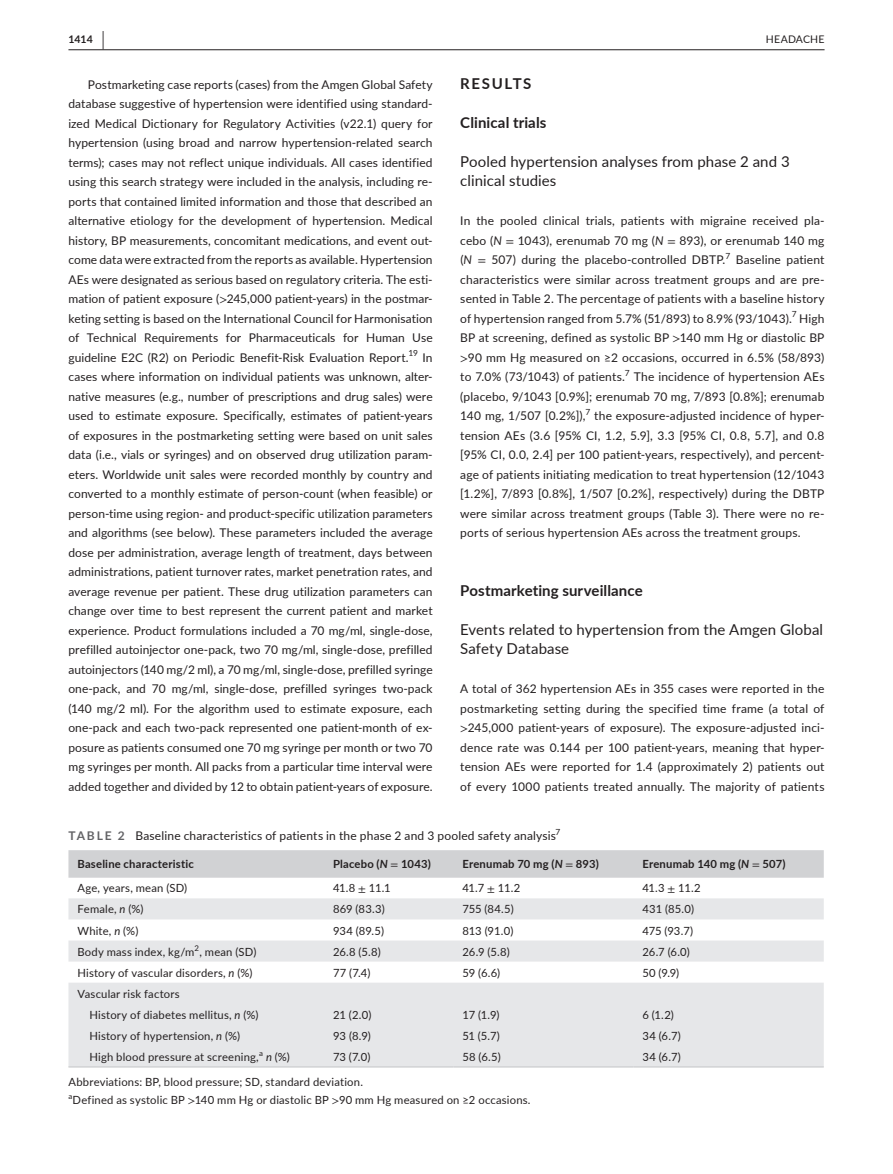
<style>
.page{position:relative;width:893px;height:1174px;background:#fff}
.page>*{position:absolute;margin:0;border:0;box-sizing:border-box;transform-origin:0 0}
.t1{font:15px/19.5px "Lato";letter-spacing:.005em;color:#231f20}
.t2{font:700 15px "Lato";letter-spacing:.005em;color:#231f20}
.t3{font:700 15px "Lato";letter-spacing:.105em;color:#231f20}
.t4{font:12px/19.5px "Lato";letter-spacing:.01em;color:#231f20;text-align:justify}
.t5{font:11.25px/21px "Lato";letter-spacing:.015em;color:#231f20}
.t6{font:700 11.25px "Lato";letter-spacing:.02em;color:#231f20}
.t7{font:10.5px "Lato";letter-spacing:.02em;color:#231f20}
.t8{font:700 10.5px "Lato";color:#231f20}
.t9{font:8.4px "Lato";color:#231f20}
.t10{font:7.8px "Lato";color:#231f20}
.s1{font-size:19.5px}
.s2{font-family:"STIX"}
.s3{font-style:italic}
.s4{font-weight:700;color:#636366}
.s5{font-family:"STIX";font-weight:400}
</style>
<div class="page">
<hr style="left:68px;top:49px;width:756px;height:1px;background:#231f20">
<div style="left:68px;top:850px;width:756px;height:27px;background:#d1d2d4"></div>
<svg style="left:68px;top:898px;width:756px;height:168px;fill:#e6e7e9"></svg>
<hr style="left:68px;top:1066px;width:256px;height:1px;background:#d1d2d4">
<hr style="left:324px;top:1066px;width:129px;height:1px;background:#d1d2d4">
<hr style="left:453px;top:1066px;width:180px;height:1px;background:#d1d2d4">
<hr style="left:633px;top:1066px;width:191px;height:1px;background:#d1d2d4">
<p class="t8" style="left:68px;top:31px;width:37px">1414 <span class="s1">|</span></p>
<p class="t7" style="left:766px;top:31px;width:60px">HEADACHE</p>
<p class="t4" style="left:68px;top:74px;width:366px;text-indent:20px">Postmarketing case reports (cases) from the Amgen Global Safety database suggestive of hypertension were identified using standard&shy;ized Medical Dictionary for Regulatory Activities (v22.1) query for hypertension (using broad and narrow hypertension-related search terms); cases may not reflect unique individuals. All cases identified using this search strategy were included in the analysis, including re&shy;ports that contained limited information and those that described an alternative etiology for the development of hypertension. Medical history, BP measurements, concomitant medications, and event out&shy;come data were extracted from the reports as available. Hypertension AEs were designated as serious based on regulatory criteria. The esti&shy;mation of patient exposure (<span class="s2">&gt;</span>245,000 patient-years) in the postmar&shy;keting setting is based on the International Council for Harmonisation of Technical Requirements for Pharmaceuticals for Human Use guideline E2C (R2) on Periodic Benefit-Risk Evaluation Report.</p>
<p class="t3" style="left:460px;top:72px;width:73px">RESULTS</p>
<p class="t2" style="left:460px;top:111px;width:88px">Clinical trials</p>
<p class="t1" style="left:460px;top:151px;width:331px">Pooled hypertension analyses from phase 2 and 3 clinical studies</p>
<p class="t4" style="left:460px;top:210px;width:366px">In the pooled clinical trials, patients with migraine received pla&shy;cebo (<span class="s3">N</span> <span class="s2">=</span> 1043), erenumab 70 mg (<span class="s3">N</span> <span class="s2">=</span> 893), or erenumab 140 mg (<span class="s3">N</span> <span class="s2">=</span> 507) during the placebo-controlled DBTP.</p>
<p class="t9" style="left:725px;top:250px;width:6px">7</p>
<p class="t4" style="left:460px;top:249px;width:366px;text-indent:275px">Baseline patient characteristics were similar across treatment groups and are pre&shy;sented in Table 2. The percentage of patients with a baseline history of hypertension ranged from 5.7% (51/893) to 8.9% (93/1043).</p>
<p class="t9" style="left:792px;top:308px;width:6px">7</p>
<p class="t4" style="left:460px;top:308px;width:366px;text-indent:339px">High BP at screening, defined as systolic BP <span class="s2">&gt;</span>140 mm Hg or diastolic BP <span class="s2">&gt;</span>90 mm Hg measured on ≥2 occasions, occurred in 6.5% (58/893) to 7.0% (73/1043) of patients.</p>
<p class="t9" style="left:408px;top:347px;width:11px">19</p>
<p class="t4" style="left:68px;top:347px;width:366px;text-indent:354px">In cases where information on individual patients was unknown, alter&shy;native measures (e.g., number of prescriptions and drug sales) were used to estimate exposure. Specifically, estimates of patient-years of exposures in the postmarketing setting were based on unit sales data (i.e., vials or syringes) and on observed drug utilization param&shy;eters. Worldwide unit sales were recorded monthly by country and converted to a monthly estimate of person-count (when feasible) or person-time using region- and product-specific utilization parameters and algorithms (see below). These parameters included the average dose per administration, average length of treatment, days between administrations, patient turnover rates, market penetration rates, and average revenue per patient. These drug utilization parameters can change over time to best represent the current patient and market experience. Product formulations included a 70 mg/ml, single-dose, prefilled autoinjector one-pack, two 70 mg/ml, single-dose, prefilled autoinjectors (140 mg/2 ml), a 70 mg/ml, single-dose, prefilled syringe one-pack, and 70 mg/ml, single-dose, prefilled syringes two-pack (140 mg/2 ml). For the algorithm used to estimate exposure, each one-pack and each two-pack represented one patient-month of ex&shy;posure as patients consumed one 70 mg syringe per month or two 70 mg syringes per month. All packs from a particular time interval were added together and divided by 12 to obtain patient-years of exposure.</p>
<p class="t9" style="left:625px;top:367px;width:6px">7</p>
<p class="t4" style="left:460px;top:366px;width:366px;text-indent:173px">The incidence of hypertension AEs (placebo, 9/1043 [0.9%]; erenumab 70 mg, 7/893 [0.8%]; erenumab 140 mg, 1/507 [0.2%]),</p>
<p class="t9" style="left:586px;top:406px;width:6px">7</p>
<p class="t4" style="left:460px;top:405px;width:366px;text-indent:134px">the exposure-adjusted incidence of hyper&shy;tension AEs (3.6 [95% CI, 1.2, 5.9], 3.3 [95% CI, 0.8, 5.7], and 0.8 [95% CI, 0.0, 2.4] per 100 patient-years, respectively), and percent&shy;age of patients initiating medication to treat hypertension (12/1043 [1.2%], 7/893 [0.8%], 1/507 [0.2%], respectively) during the DBTP were similar across treatment groups (Table 3). There were no re&shy;ports of serious hypertension AEs across the treatment groups.</p>
<p class="t2" style="left:460px;top:579px;width:184px">Postmarketing surveillance</p>
<p class="t1" style="left:460px;top:619px;width:364px">Events related to hypertension from the Amgen Global<br>Safety Database</p>
<p class="t4" style="left:460px;top:678px;width:366px">A total of 362 hypertension AEs in 355 cases were reported in the postmarketing setting during the specified time frame (a total of <span class="s2">&gt;</span>245,000 patient-years of exposure). The exposure-adjusted inci&shy;dence rate was 0.144 per 100 patient-years, meaning that hyper&shy;tension AEs were reported for 1.4 (approximately 2) patients out of every 1000 patients treated annually. The majority of patients</p>
<p class="t4" style="left:68px;top:825px;width:493px"><span class="s4">TABLE 2</span> Baseline characteristics of patients in the phase 2 and 3 pooled safety analysis<sup>7</sup></p>
<p class="t6" style="left:77px;top:856px;width:118px">Baseline characteristic</p>
<p class="t6" style="left:333px;top:856px;width:99px">Placebo (<span class="s3">N</span> <span class="s5">=</span> 1043)</p>
<p class="t6" style="left:462px;top:856px;width:138px">Erenumab 70 mg (<span class="s3">N</span> <span class="s5">=</span> 893)</p>
<p class="t6" style="left:642px;top:856px;width:145px">Erenumab 140 mg (<span class="s3">N</span> <span class="s5">=</span> 507)</p>
<p class="t5" style="left:77px;top:877px;width:111px">Age, years, mean (SD)</p>
<p class="t5" style="left:333px;top:877px;width:59px">41.8 <span class="s2">±</span> 11.1</p>
<p class="t5" style="left:462px;top:877px;width:59px">41.7 <span class="s2">±</span> 11.2</p>
<p class="t5" style="left:642px;top:877px;width:60px">41.3 <span class="s2">±</span> 11.2</p>
<p class="t5" style="left:77px;top:898px;width:68px">Female, <span class="s3">n</span> (%)</p>
<p class="t5" style="left:333px;top:898px;width:53px">869 (83.3)</p>
<p class="t5" style="left:462px;top:898px;width:53px">755 (84.5)</p>
<p class="t5" style="left:642px;top:898px;width:53px">431 (85.0)</p>
<p class="t5" style="left:77px;top:919px;width:62px">White, <span class="s3">n</span> (%)</p>
<p class="t5" style="left:333px;top:919px;width:53px">934 (89.5)</p>
<p class="t5" style="left:462px;top:919px;width:52px">813 (91.0)</p>
<p class="t5" style="left:642px;top:919px;width:52px">475 (93.7)</p>
<p class="t5" style="left:77px;top:940px;width:180px">Body mass index, kg/m , mean (SD)</p>
<p class="t10" style="left:195px;top:942px;width:6px">2</p>
<p class="t5" style="left:333px;top:940px;width:49px">26.8 (5.8)</p>
<p class="t5" style="left:462px;top:940px;width:49px">26.9 (5.8)</p>
<p class="t5" style="left:642px;top:940px;width:49px">26.7 (6.0)</p>
<p class="t5" style="left:77px;top:961px;width:177px">History of vascular disorders, <span class="s3">n</span> (%)</p>
<p class="t5" style="left:333px;top:961px;width:39px">77 (7.4)</p>
<p class="t5" style="left:462px;top:961px;width:39px">59 (6.6)</p>
<p class="t5" style="left:642px;top:961px;width:38px">50 (9.9)</p>
<p class="t5" style="left:89px;top:982px;width:171px;text-indent:-12px">Vascular risk factors<br>History of diabetes mellitus, <span class="s3">n</span> (%)</p>
<p class="t5" style="left:333px;top:1003px;width:40px">21 (2.0)</p>
<p class="t5" style="left:462px;top:1003px;width:38px">17 (1.9)</p>
<p class="t5" style="left:642px;top:1003px;width:33px">6 (1.2)</p>
<p class="t5" style="left:89px;top:1024px;width:152px">History of hypertension, <span class="s3">n</span> (%)</p>
<p class="t5" style="left:333px;top:1024px;width:39px">93 (8.9)</p>
<p class="t5" style="left:462px;top:1024px;width:39px">51 (5.7)</p>
<p class="t5" style="left:642px;top:1024px;width:40px">34 (6.7)</p>
<p class="t5" style="left:89px;top:1045px;width:171px">High blood pressure at screening,</p>
<p class="t10" style="left:259px;top:1047px;width:5px">a</p>
<p class="t5" style="left:266px;top:1045px;width:25px"><span class="s3">n</span> (%)</p>
<p class="t5" style="left:333px;top:1045px;width:39px">73 (7.0)</p>
<p class="t5" style="left:462px;top:1045px;width:40px">58 (6.5)</p>
<p class="t5" style="left:642px;top:1045px;width:40px">34 (6.7)</p>
<p class="t5" style="left:68px;top:1070px;width:296px">Abbreviations: BP, blood pressure; SD, standard deviation.</p>
<p class="t10" style="left:68px;top:1090px;width:5px">a</p>
<p class="t5" style="left:73px;top:1088px;width:459px">Defined as systolic BP <span class="s2">&gt;</span>140 mm Hg or diastolic BP <span class="s2">&gt;</span>90 mm Hg measured on ≥2 occasions.</p>
</div>
